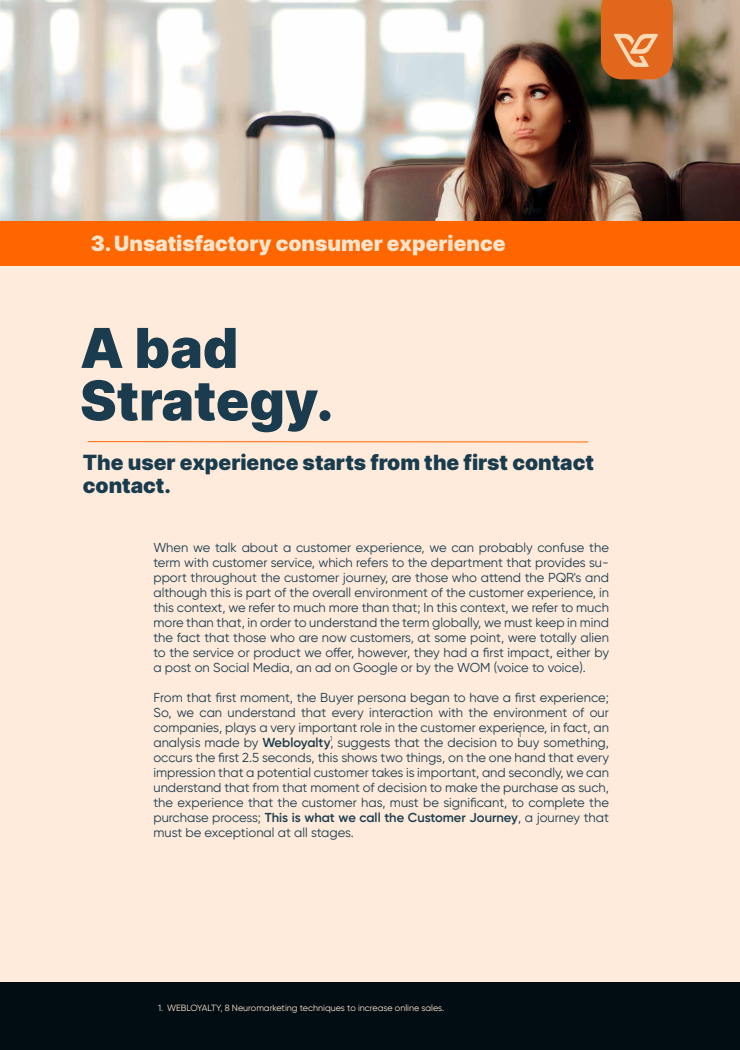
<style>
.page{position:relative;width:740px;height:1050px;background:#fff}
.page>*{position:absolute;margin:0;border:0;box-sizing:border-box;transform-origin:0 0}
.t1{font:55px/52.5px "Inter";color:#1a3c4e}
.t2{font:21px/23px "Inter";color:#183c4e}
.t3{font:21px "Inter";color:#ffe4cc}
.t4{font:13px/15px "Gilroy";color:#1a3c4e;text-align:justify}
.t5{font:9px "Gilroy";color:#ffe4cc}
.t6{font:6.95px "Gilroy";color:#1a3c4e}
.t7{font:6.7px "Gilroy";color:#1a3c4e}
.s1{font-weight:600}
</style>
<div class="page">
<div style="left:0;top:0;width:740px;height:1045px;background:#ffebdc"></div>
<img style="left:0;top:0;width:740px;height:221px">
<div style="left:0;top:221px;width:740px;height:45px;background:#f60"></div>
<svg style="left:601px;top:0;width:72px;height:79px;background:#df722c"></svg>
<div style="left:0;top:982px;width:740px;height:68px;background:#010c13"></div>
<svg style="left:87px;top:441px;width:502px;height:2px"></svg>
<h2 class="t3" style="left:91px;top:228px;width:416px">3. Unsatisfactory consumer experience</h2>
<h1 class="t1" style="left:80px;top:320px;width:255px">A bad<br>Strategy.</h1>
<h2 class="t2" style="left:83px;top:450px;width:513px">The user experience starts from the first contact contact.</h2>
<p class="t4" style="left:153px;top:540px;width:457px">When we talk about a customer experience, we can probably confuse the term with customer service, which refers to the department that provides su&shy;pport throughout the customer journey, are those who attend the PQR's and although this is part of the overall environment of the customer experience, in this context, we refer to much more than that; In this context, we refer to much more than that, in order to understand the term globally, we must keep in mind the fact that those who are now customers, at some point, were totally alien to the service or product we offer, however, they had a first impact, either by a post on Social Media, an ad on Google or by the WOM (voice to voice).</p>
<p class="t4" style="left:153px;top:690px;width:457px">From that first moment, the Buyer persona began to have a first experience; So, we can understand that every interaction with the environment of our companies, plays a very important role in the customer experience, in fact, an analysis made by <span class="s1">Webloyalty</span>, suggests that the decision to buy something, occurs the first 2.5 seconds, this shows two things, on the one hand that every impression that a potential customer takes is important, and secondly, we can understand that from that moment of decision to make the purchase as such, the experience that the customer has, must be significant, to complete the purchase process; <span class="s1">This is what we call the Customer Journey</span>, a journey that must be exceptional at all stages.</p>
<p class="t6" style="left:519px;top:731px;width:4px">1</p>
<p class="t7" style="left:330px;top:734px;width:4px">1</p>
<p class="t5" style="left:158px;top:1002px;width:288px">1. WEBLOYALTY, 8 Neuromarketing techniques to increase online sales.</p>
</div>
